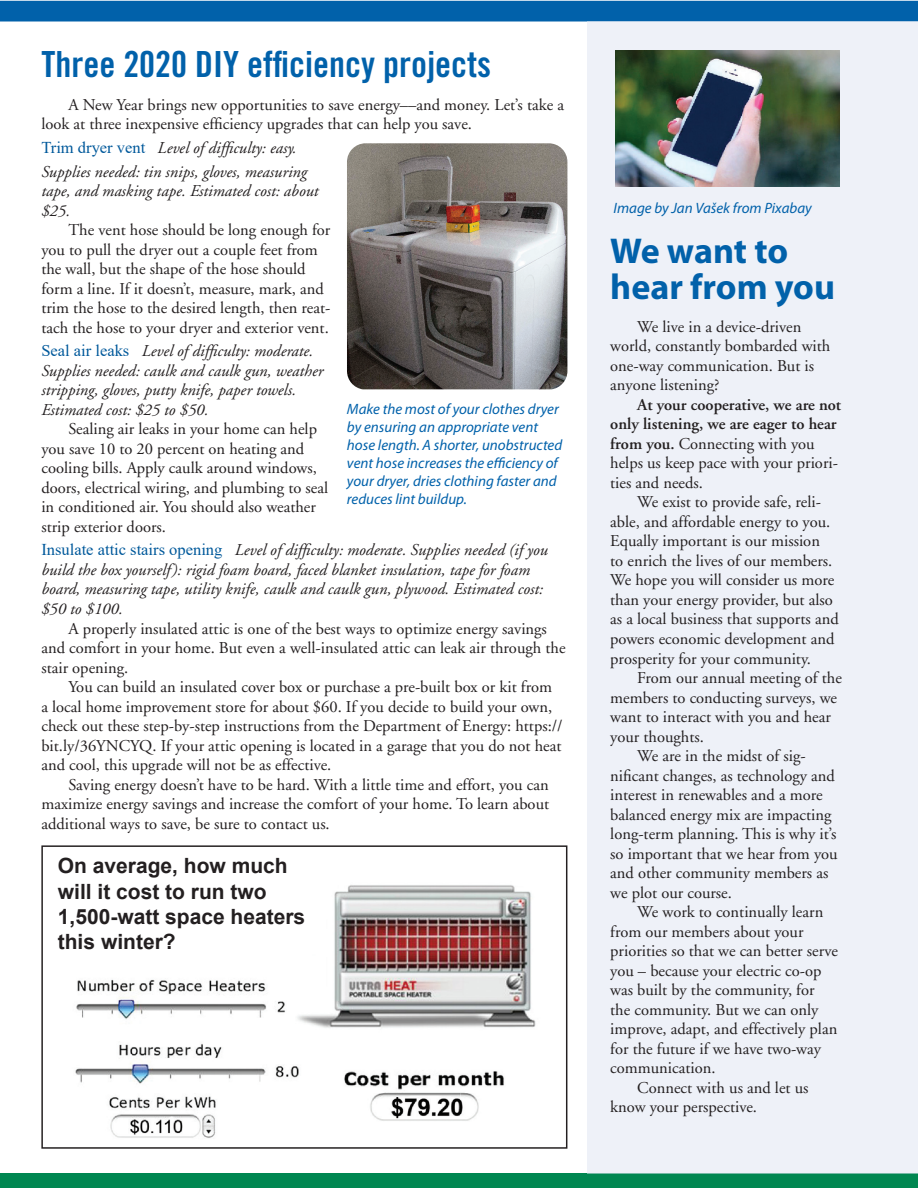
<style>
.page{position:relative;width:918px;height:1188px;background:#fff}
.page>*{position:absolute;margin:0;border:0;box-sizing:border-box;transform-origin:0 0}
.t1{font:36px "Trade Gothic LT Std Bd Cn 20";color:#0161aa}
.t2{font:700 36px/36px "Myriad Pro";color:#0161aa}
.t3{font:700 21px/25.2px "Arial";color:#231f20}
.t4{font:16.5px/19.5px "Adobe Garamond";color:#231f20}
.t5{font:italic 16.5px/19.5px "Adobe Garamond";color:#231f20}
.t6{font:600 16.5px/19.5px "Adobe Garamond";color:#231f20}
.t7{font:italic 15px/18px "Myriad Pro";color:#0161aa}
.s1{font-family:"Times New Roman";font-style:normal;color:#00599b}
.s2{font-weight:400}
</style>
<div class="page">
<div style="left:0;top:1px;width:918px;height:20px;background:#0161aa"></div>
<div style="left:0;top:1174px;width:918px;height:14px;background:#008751"></div>
<div style="left:587px;top:21px;width:331px;height:1153px;background:#eef1f8"></div>
<div style="left:41px;top:845px;width:526px;height:304px;border:1px solid #231f20"></div>
<img style="left:347px;top:143px;width:220px;height:246px">
<img style="left:615px;top:50px;width:224px;height:136px">
<img style="left:75px;top:885px;width:461px;height:253px">
<h1 class="t1" style="left:41px;top:42px;width:451px">Three 2020 DIY efficiency projects</h1>
<p class="t4" style="left:41px;top:95px;width:524px;text-indent:27px">A New Year brings new opportunities to save energy––and money. Let’s take a look at three inexpensive efficiency upgrades that can help you save.</p>
<p class="t5" style="left:41px;top:136px;width:267px;line-height:23.7px"><span class="s1">Trim dryer vent</span> Level of difficulty: easy.<br>Supplies needed: tin snips, gloves, measuring</p>
<p class="t5" style="left:41px;top:182px;width:279px">tape, and masking tape. Estimated cost: about $25.</p>
<p class="t4" style="left:41px;top:221px;width:291px;text-indent:27px">The vent hose should be long enough for you to pull the dryer out a couple feet from the wall, but the shape of the hose should form a line. If it doesn’t, measure, mark, and trim the hose to the desired length, then reat&shy;tach the hose to your dryer and exterior vent.</p>
<p class="t5" style="left:41px;top:342px;width:283px"><span class="s1">Seal air leaks</span> Level of difficulty: moderate.<br>Supplies needed: caulk and caulk gun, weather stripping, gloves, putty knife, paper towels.<br>Estimated cost: $25 to $50.</p>
<p class="t4" style="left:41px;top:420px;width:288px;text-indent:27px">Sealing air leaks in your home can help you save 10 to 20 percent on heating and cooling bills. Apply caulk around windows, doors, electrical wiring, and plumbing to seal in conditioned air. You should also weather strip exterior doors.</p>
<p class="t5" style="left:41px;top:541px;width:508px"><span class="s1">Insulate attic stairs opening</span> Level of difficulty: moderate. Supplies needed (if you build the box yourself): rigid foam board, faced blanket insulation, tape for foam board, measuring tape, utility knife, caulk and caulk gun, plywood. Estimated cost: $50 to $100.</p>
<p class="t4" style="left:41px;top:619px;width:526px;text-indent:27px">A properly insulated attic is one of the best ways to optimize energy savings and comfort in your home. But even a well-insulated attic can leak air through the stair opening.</p>
<p class="t4" style="left:41px;top:677px;width:523px;text-indent:27px">You can build an insulated cover box or purchase a pre-built box or kit from a local home improvement store for about $60. If you decide to build your own, check out these step-by-step instructions from the Department of Energy: https:// bit.ly/36YNCYQ. If your attic opening is located in a garage that you do not heat and cool, this upgrade will not be as effective.</p>
<p class="t4" style="left:41px;top:775px;width:509px;text-align:justify;text-indent:27px">Saving energy doesn’t have to be hard. With a little time and effort, you can maximize energy savings and increase the comfort of your home. To learn about additional ways to save, be sure to contact us.</p>
<p class="t7" style="left:347px;top:400px;width:217px">Make the most of your clothes dryer by ensuring an appropriate vent hose length. A shorter, unobstructed vent hose increases the efficiency of your dryer, dries clothing faster and reduces lint buildup.</p>
<p class="t3" style="left:58px;top:854px;width:249px">On average, how much will it cost to run two<br>1,500-watt space heaters this winter?</p>
<p class="t7" style="left:614px;top:199px;width:200px">Image by Jan Vašek from Pixabay</p>
<h1 class="t2" style="left:610px;top:232px;width:226px">We want to hear from you</h1>
<p class="t4" style="left:610px;top:317px;width:222px;text-indent:27px">We live in a device-driven world, constantly bombarded with one-way communication. But is anyone listening?</p>
<p class="t6" style="left:610px;top:395px;width:232px;text-indent:27px">At your cooperative, we are not only listening, we are eager to hear from you. <span class="s2">Connecting with you helps us keep pace with your priori&shy;ties and needs.</span></p>
<p class="t4" style="left:610px;top:493px;width:230px;text-indent:27px">We exist to provide safe, reli&shy;able, and affordable energy to you.<br>Equally important is our mission<br>to enrich the lives of our members.<br>We hope you will consider us more than your energy provider, but also as a local business that supports and powers economic development and prosperity for your community.</p>
<p class="t4" style="left:637px;top:668px;width:206px">From our annual meeting of the</p>
<p class="t4" style="left:610px;top:688px;width:228px">members to conducting surveys, we</p>
<p class="t4" style="left:610px;top:707px;width:222px">want to interact with you and hear</p>
<p class="t4" style="left:610px;top:727px;width:95px">your thoughts.</p>
<p class="t4" style="left:637px;top:746px;width:170px">We are in the midst of sig-</p>
<p class="t4" style="left:610px;top:766px;width:226px">nificant changes, as technology and</p>
<p class="t4" style="left:610px;top:785px;width:214px">interest in renewables and a more</p>
<p class="t4" style="left:610px;top:805px;width:223px">balanced energy mix are impacting</p>
<p class="t4" style="left:610px;top:824px;width:228px">long-term planning. This is why it’s</p>
<p class="t4" style="left:610px;top:844px;width:229px">so important that we hear from you</p>
<p class="t4" style="left:610px;top:863px;width:220px">and other community members as</p>
<p class="t4" style="left:610px;top:883px;width:123px">we plot our course.</p>
<p class="t4" style="left:637px;top:902px;width:188px">We work to continually learn</p>
<p class="t4" style="left:610px;top:922px;width:195px">from our members about your</p>
<p class="t4" style="left:610px;top:941px;width:229px">priorities so that we can better serve</p>
<p class="t4" style="left:610px;top:961px;width:213px">you – because your electric co-op</p>
<p class="t4" style="left:610px;top:981px;width:206px">was built by the community, for</p>
<p class="t4" style="left:610px;top:1000px;width:210px">the community. But we can only</p>
<p class="t4" style="left:610px;top:1020px;width:229px">improve, adapt, and effectively plan</p>
<p class="t4" style="left:610px;top:1039px;width:212px">for the future if we have two-way</p>
<p class="t4" style="left:610px;top:1059px;width:107px">communication.</p>
<p class="t4" style="left:637px;top:1078px;width:173px">Connect with us and let us</p>
<p class="t4" style="left:610px;top:1098px;width:148px">know your perspective.</p>
</div>
